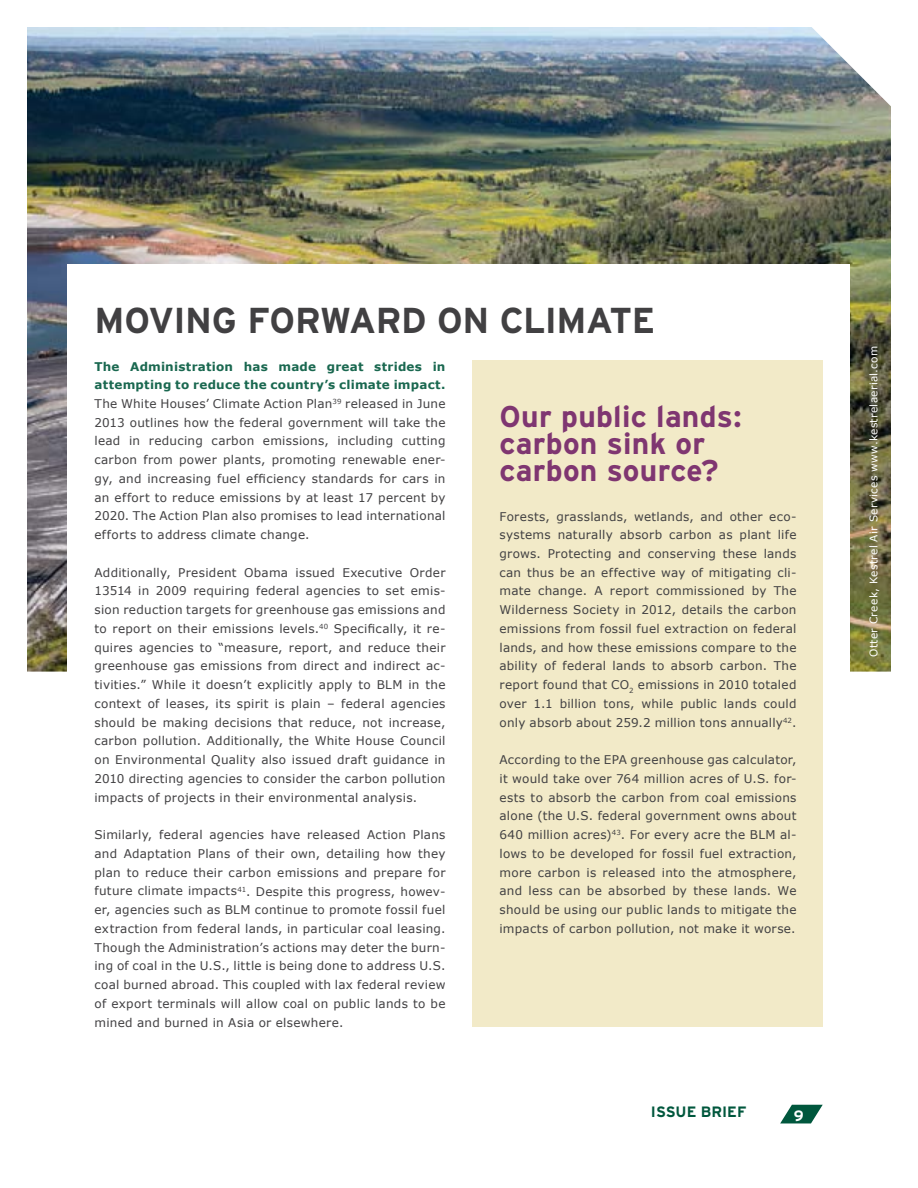
<style>
.page{position:relative;width:918px;height:1188px;background:#fff}
.page>*{position:absolute;margin:0;border:0;box-sizing:border-box;transform-origin:0 0}
.t1{font:700 36px "Interstate";letter-spacing:-.015em;color:#414042}
.t2{font:700 30px/27px "Interstate";letter-spacing:.01em;color:#7f3671}
.t3{font:700 15px "Interstate";color:#00573d}
.t4{font:700 15px "Interstate";color:#fff}
.t5{font:12px/18.8px "Verdana";letter-spacing:.02em;color:#414042;text-align:justify}
.t6{font:10.5px "Verdana";letter-spacing:.03em;color:#fff}
.s1{font-weight:700;color:#1a6850}
</style>
<div class="page">
<img style="left:27px;top:27px;width:864px;height:645px">
<div style="left:68px;top:265px;width:782px;height:818px;background:#fff"></div>
<div style="left:472px;top:360px;width:352px;height:667px;background:#f2eac8"></div>
<svg style="left:780px;top:1105px;width:43px;height:18px"></svg>
<h1 class="t1" style="left:94px;top:300px;width:562px">MOVING FORWARD ON CLIMATE</h1>
<p class="t5" style="left:94px;top:357px;width:353px"><span class="s1">The Administration has made great strides in attempting to reduce the country’s climate impact.<br></span>The White Houses’ Climate Action Plan<sup>39</sup> released in June 2013 outlines how the federal government will take the lead in reducing carbon emissions, including cutting carbon from power plants, promoting renewable ener&shy;gy, and increasing fuel efficiency standards for cars in an effort to reduce emissions by at least 17 percent by 2020. The Action Plan also promises to lead international efforts to address climate change.</p>
<p class="t5" style="left:94px;top:563px;width:353px">Additionally, President Obama issued Executive Order 13514 in 2009 requiring federal agencies to set emis&shy;sion reduction targets for greenhouse gas emissions and to report on their emissions levels.<sup>40</sup> Specifically, it re&shy;quires agencies to “measure, report, and reduce their greenhouse gas emissions from direct and indirect ac&shy;tivities.” While it doesn’t explicitly apply to BLM in the context of leases, its spirit is plain – federal agencies should be making decisions that reduce, not increase, carbon pollution. Additionally, the White House Council on Environmental Quality also issued draft guidance in 2010 directing agencies to consider the carbon pollution impacts of projects in their environmental analysis.</p>
<p class="t5" style="left:94px;top:826px;width:353px">Similarly, federal agencies have released Action Plans and Adaptation Plans of their own, detailing how they plan to reduce their carbon emissions and prepare for future climate impacts<sup>41</sup>. Despite this progress, howev&shy;er, agencies such as BLM continue to promote fossil fuel extraction from federal lands, in particular coal leasing.<br>Though the Administration’s actions may deter the burn&shy;ing of coal in the U.S., little is being done to address U.S. coal burned abroad. This coupled with lax federal review of export terminals will allow coal on public lands to be mined and burned in Asia or elsewhere.</p>
<h2 class="t2" style="left:500px;top:402px;width:244px">Our public lands: carbon sink or carbon source?</h2>
<p class="t5" style="left:500px;top:507px;width:299px">Forests, grasslands, wetlands, and other eco&shy;systems naturally absorb carbon as plant life grows. Protecting and conserving these lands can thus be an effective way of mitigating cli&shy;mate change. A report commissioned by The Wilderness Society in 2012, details the carbon emissions from fossil fuel extraction on federal lands, and how these emissions compare to the ability of federal lands to absorb carbon. The report found that CO<sub>2</sub> emissions in 2010 totaled over 1.1 billion tons, while public lands could only absorb about 259.2 million tons annually<sup>42</sup>.</p>
<p class="t5" style="left:500px;top:751px;width:299px">According to the EPA greenhouse gas calculator, it would take over 764 million acres of U.S. for&shy;ests to absorb the carbon from coal emissions alone (the U.S. federal government owns about 640 million acres)<sup>43</sup>. For every acre the BLM al&shy;lows to be developed for fossil fuel extraction, more carbon is released into the atmosphere, and less can be absorbed by these lands. We should be using our public lands to mitigate the impacts of carbon pollution, not make it worse.</p>
<p class="t3" style="left:651px;top:1103px;width:97px">ISSUE BRIEF</p>
<p class="t4" style="left:794px;top:1107px;width:11px">9</p>
<p class="t6" style="left:867px;top:657px;width:312px;rotate:-90deg">Otter Creek, Kestrel Air Services www.kestrelaerial.com</p>
</div>
